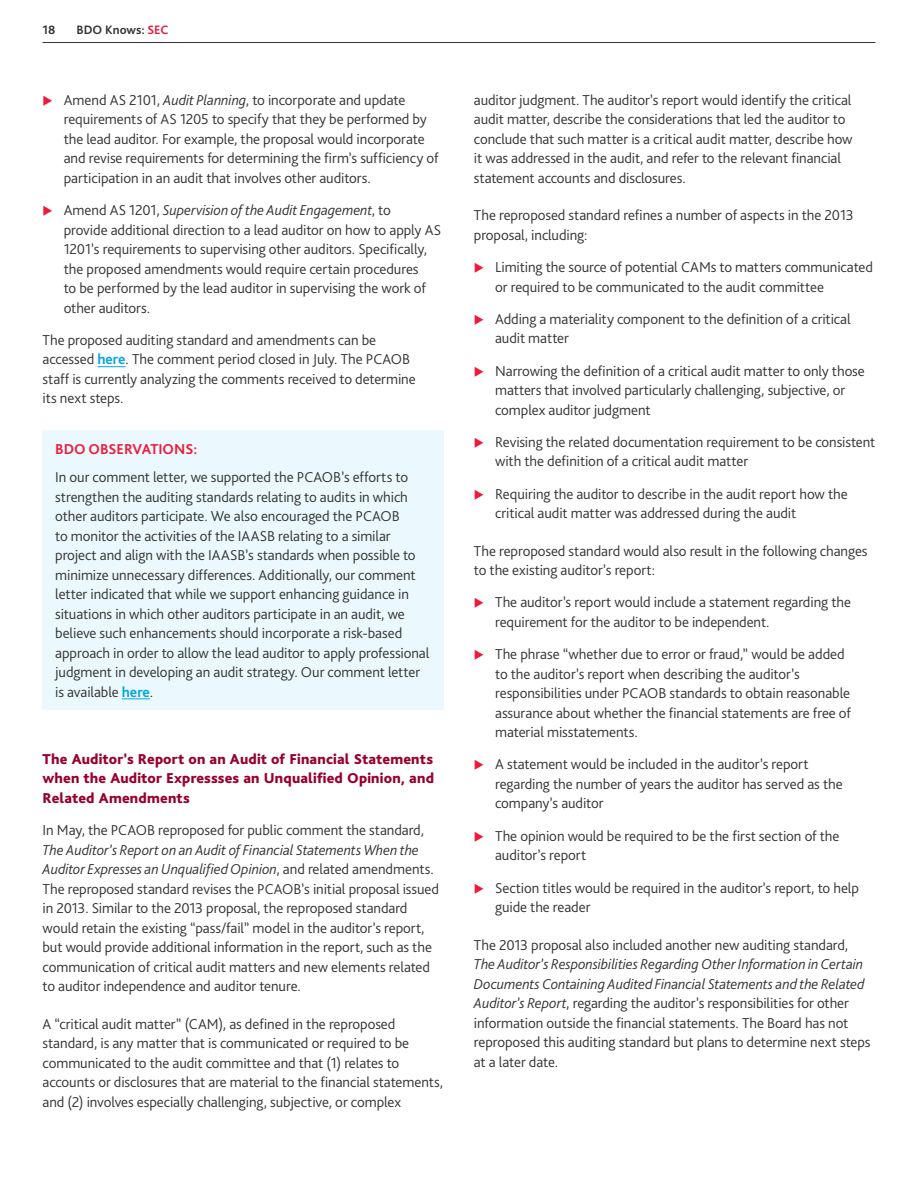
<style>
.page{position:relative;width:918px;height:1188px;background:#fff}
.page>*{position:absolute;margin:0;border:0;box-sizing:border-box;transform-origin:0 0}
.t1{font:300 15px/19.5px "Bliss Pro";letter-spacing:-.005em;color:#333}
.t2{font:800 15px/19.5px "Bliss Pro";letter-spacing:.01em;color:#98002e;text-align:justify}
.t3{font:700 15px "Bliss Pro";color:#ed1a3b}
.t4{font:700 12.75px "Bliss Pro";color:#333}
.s1{color:#ed1a3b}
.s2{font-style:italic}
.s3{font-weight:700;color:#02a5e2}
</style>
<div class="page">
<hr style="left:43px;top:42px;width:832px;height:1px;background:#333">
<svg style="left:97px;top:366px;width:29px;height:1px"></svg>
<div style="left:43px;top:430px;width:401px;height:279px;background:#ebf8fd"></div>
<svg style="left:122px;top:698px;width:28px;height:1px"></svg>
<p class="t4" style="left:43px;top:22px;width:14px">18</p>
<p class="t4" style="left:77px;top:22px;width:94px">BDO Knows: <span class="s1">SEC</span></p>
<p class="t1" style="left:64px;top:90px;width:376px">Amend AS 2101, <span class="s2">Audit Planning</span>, to incorporate and update requirements of AS 1205 to specify that they be performed by the lead auditor. For example, the proposal would incorporate and revise requirements for determining the firm’s sufficiency of participation in an audit that involves other auditors.</p>
<p class="t1" style="left:64px;top:200px;width:379px">Amend AS 1201, <span class="s2">Supervision of the Audit Engagement</span>, to<br>provide additional direction to a lead auditor on how to apply AS 1201’s requirements to supervising other auditors. Specifically, the proposed amendments would require certain procedures<br>to be performed by the lead auditor in supervising the work of other auditors.</p>
<p class="t1" style="left:43px;top:330px;width:375px">The proposed auditing standard and amendments can be accessed <span class="s3">here</span>. The comment period closed in July. The PCAOB staff is currently analyzing the comments received to determine its next steps.</p>
<p class="t3" style="left:55px;top:440px;width:144px">BDO OBSERVATIONS:</p>
<p class="t1" style="left:55px;top:467px;width:376px">In our comment letter, we supported the PCAOB’s efforts to strengthen the auditing standards relating to audits in which other auditors participate. We also encouraged the PCAOB<br>to monitor the activities of the IAASB relating to a similar project and align with the IAASB’s standards when possible to minimize unnecessary differences. Additionally, our comment letter indicated that while we support enhancing guidance in situations in which other auditors participate in an audit, we believe such enhancements should incorporate a risk-based approach in order to allow the lead auditor to apply professional judgment in developing an audit strategy. Our comment letter is available <span class="s3">here</span>.</p>
<p class="t2" style="left:43px;top:749px;width:393px">The Auditor’s Report on an Audit of Financial Statements when the Auditor Expressses an Unqualified Opinion, and Related Amendments</p>
<p class="t1" style="left:43px;top:820px;width:383px">In May, the PCAOB reproposed for public comment the standard,</p>
<p class="t1" style="left:43px;top:840px;width:398px"><span class="s2">The Auditor’s Report on an Audit of Financial Statements When the Auditor Expresses an Unqualified Opinion</span>, and related amendments.<br>The reproposed standard revises the PCAOB’s initial proposal issued in 2013. Similar to the 2013 proposal, the reproposed standard would retain the existing “pass/fail” model in the auditor’s report, but would provide additional information in the report, such as the communication of critical audit matters and new elements related to auditor independence and auditor tenure.</p>
<p class="t1" style="left:43px;top:1014px;width:402px">A “critical audit matter” (CAM), as defined in the reproposed standard, is any matter that is communicated or required to be communicated to the audit committee and that (1) relates to accounts or disclosures that are material to the financial statements, and (2) involves especially challenging, subjective, or complex</p>
<p class="t1" style="left:474px;top:90px;width:380px">auditor judgment. The auditor’s report would identify the critical audit matter, describe the considerations that led the auditor to conclude that such matter is a critical audit matter, describe how it was addressed in the audit, and refer to the relevant financial statement accounts and disclosures.</p>
<p class="t1" style="left:474px;top:205px;width:381px">The reproposed standard refines a number of aspects in the 2013 proposal, including:</p>
<p class="t1" style="left:495px;top:257px;width:379px">Limiting the source of potential CAMs to matters communicated or required to be communicated to the audit committee</p>
<p class="t1" style="left:495px;top:309px;width:357px">Adding a materiality component to the definition of a critical audit matter</p>
<p class="t1" style="left:495px;top:361px;width:371px">Narrowing the definition of a critical audit matter to only those matters that involved particularly challenging, subjective, or complex auditor judgment</p>
<p class="t1" style="left:495px;top:432px;width:382px">Revising the related documentation requirement to be consistent with the definition of a critical audit matter</p>
<p class="t1" style="left:495px;top:484px;width:354px">Requiring the auditor to describe in the audit report how the critical audit matter was addressed during the audit</p>
<p class="t1" style="left:474px;top:541px;width:395px">The reproposed standard would also result in the following changes to the existing auditor’s report:</p>
<p class="t1" style="left:495px;top:592px;width:357px">The auditor’s report would include a statement regarding the requirement for the auditor to be independent.</p>
<p class="t1" style="left:495px;top:644px;width:357px">The phrase “whether due to error or fraud,” would be added to the auditor’s report when describing the auditor’s responsibilities under PCAOB standards to obtain reasonable assurance about whether the financial statements are free of material misstatements.</p>
<p class="t1" style="left:495px;top:754px;width:349px">A statement would be included in the auditor’s report regarding the number of years the auditor has served as the company’s auditor</p>
<p class="t1" style="left:495px;top:826px;width:346px">The opinion would be required to be the first section of the auditor’s report</p>
<p class="t1" style="left:495px;top:877px;width:365px">Section titles would be required in the auditor’s report, to help guide the reader</p>
<p class="t1" style="left:474px;top:934px;width:376px">The 2013 proposal also included another new auditing standard,</p>
<p class="t1" style="left:474px;top:954px;width:398px"><span class="s2">The Auditor’s Responsibilities Regarding Other Information in Certain Documents Containing Audited Financial Statements and the Related Auditor’s Report</span>, regarding the auditor’s responsibilities for other information outside the financial statements. The Board has not reproposed this auditing standard but plans to determine next steps at a later date.</p>
</div>
